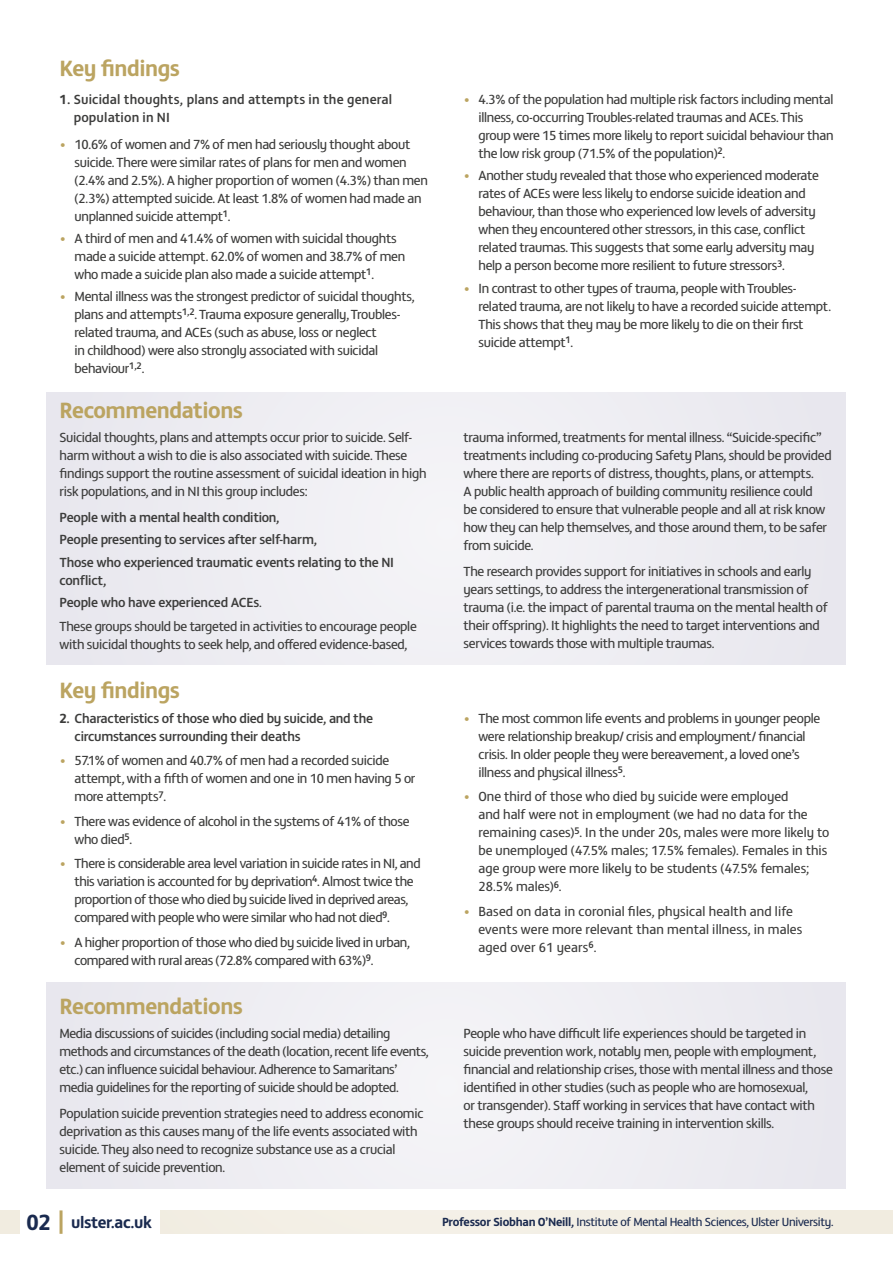
<style>
.page{position:relative;width:893px;height:1263px;background:#fff}
.page>*{position:absolute;margin:0;border:0;box-sizing:border-box;transform-origin:0 0}
.t1{font:700 22.5px "FS Matthew";letter-spacing:-.02em;color:#bba461}
.t2{font:700 16.5px "FS Matthew";letter-spacing:-.02em;color:#1a2a4f}
.t3{font:13.5px/18px "FS Matthew";letter-spacing:-.02em;color:#3c3c3b}
.t4{font:13.5px/18px "FS Matthew";color:#3c3c3b}
.t5{font:500 13.5px/22.2px "FS Matthew";letter-spacing:-.02em;color:#3c3c3b}
.t6{font:13.5px/18px "FS Matthew";letter-spacing:.01em;color:#3c3c3b}
.t7{font:500 13.5px/18px "FS Matthew";letter-spacing:.01em;color:#3c3c3b}
.t8{font:12px "FS Matthew";letter-spacing:-.02em;color:#1a2a4f}
.s1{font-weight:700}
.s2{color:#bba461}
.s3{font-weight:400}
.s4{font-size:22.5px}
</style>
<div class="page">
<div style="left:161px;top:1210px;width:732px;height:24px;background:#f1ece0"></div>
<div style="left:0;top:1210px;width:20px;height:24px;background:#f1ece0"></div>
<hr style="left:60px;top:1210px;width:3px;height:24px;background:#bba461">
<div style="left:47px;top:392px;width:799px;height:273px;background:#eeedf2"></div>
<div style="left:47px;top:982px;width:799px;height:206px;background:#eeeef3"></div>
<h1 class="t1" style="left:60px;top:50px;width:122px">Key findings</h1>
<p class="t7" style="left:74px;top:89px;width:320px;text-indent:-14px"><span class="s1">1.</span> Suicidal thoughts, plans and attempts in the general population in NI</p>
<p class="t3" style="left:75px;top:134px;width:355px;text-indent:-15px"><span class="s2">•</span> 10.6% of women and 7% of men had seriously thought about suicide. There were similar rates of plans for men and women (2.4% and 2.5%). A higher proportion of women (4.3%) than men (2.3%) attempted suicide. At least 1.8% of women had made an unplanned suicide attempt<sup>1</sup>.</p>
<p class="t3" style="left:75px;top:228px;width:332px;text-indent:-15px"><span class="s2">•</span> A third of men and 41.4% of women with suicidal thoughts made a suicide attempt. 62.0% of women and 38.7% of men who made a suicide plan also made a suicide attempt<sup>1</sup>.</p>
<p class="t3" style="left:75px;top:286px;width:341px;text-indent:-15px"><span class="s2">•</span> Mental illness was the strongest predictor of suicidal thoughts, plans and attempts<sup>1,2</sup>. Trauma exposure generally, Troubles&shy;related trauma, and ACEs (such as abuse, loss or neglect<br>in childhood) were also strongly associated with suicidal behaviour<sup>1,2</sup>.</p>
<h1 class="t1" style="left:60px;top:392px;width:185px">Recommendations</h1>
<p class="t3" style="left:60px;top:427px;width:368px">Suicidal thoughts, plans and attempts occur prior to suicide. Self&shy;harm without a wish to die is also associated with suicide. These findings support the routine assessment of suicidal ideation in high risk populations, and in NI this group includes:</p>
<p class="t5" style="left:60px;top:505px;width:336px">People with a mental health condition,<br>People presenting to services after self-harm,<br>Those who experienced traumatic events relating to the NI</p>
<p class="t5" style="left:60px;top:568px;width:204px">conflict,<br>People who have experienced ACEs<span class="s3">.</span></p>
<p class="t3" style="left:60px;top:617px;width:359px">These groups should be targeted in activities to encourage people with suicidal thoughts to seek help, and offered evidence-based,</p>
<h1 class="t1" style="left:60px;top:672px;width:122px">Key findings</h1>
<p class="t5" style="left:75px;top:708px;width:300px;line-height:18px;text-indent:-15px"><span class="s1">2.</span> Characteristics of those who died by suicide, and the circumstances surrounding their deaths</p>
<p class="t3" style="left:75px;top:751px;width:343px;text-indent:-15px"><span class="s2">•</span> 57.1% of women and 40.7% of men had a recorded suicide attempt, with a fifth of women and one in 10 men having 5 or more attempts<sup>7</sup>.</p>
<p class="t3" style="left:75px;top:811px;width:337px;text-indent:-15px"><span class="s2">•</span> There was evidence of alcohol in the systems of 41% of those who died<sup>5</sup>.</p>
<p class="t3" style="left:75px;top:853px;width:348px;text-indent:-15px"><span class="s2">•</span> There is considerable area level variation in suicide rates in NI, and this variation is accounted for by deprivation<sup>4</sup>. Almost twice the proportion of those who died by suicide lived in deprived areas, compared with people who were similar who had not died<sup>9</sup>.</p>
<p class="t3" style="left:75px;top:932px;width:337px;text-indent:-15px"><span class="s2">•</span> A higher proportion of those who died by suicide lived in urban, compared with rural areas (72.8% compared with 63%)<sup>9</sup>.</p>
<h1 class="t1" style="left:60px;top:988px;width:185px">Recommendations</h1>
<p class="t3" style="left:60px;top:1023px;width:371px">Media discussions of suicides (including social media) detailing methods and circumstances of the death (location, recent life events, etc.) can influence suicidal behaviour. Adherence to Samaritans’ media guidelines for the reporting of suicide should be adopted.</p>
<p class="t3" style="left:60px;top:1104px;width:365px">Population suicide prevention strategies need to address economic deprivation as this causes many of the life events associated with suicide. They also need to recognize substance use as a crucial element of suicide prevention.</p>
<p class="t3" style="left:478px;top:89px;width:356px;text-indent:-15px"><span class="s2">•</span> 4.3% of the population had multiple risk factors including mental illness, co-occurring Troubles-related traumas and ACEs. This group were 15 times more likely to report suicidal behaviour than the low risk group (71.5% of the population)<sup>2</sup>.</p>
<p class="t3" style="left:478px;top:166px;width:342px;text-indent:-15px"><span class="s2">•</span> Another study revealed that those who experienced moderate rates of ACEs were less likely to endorse suicide ideation and behaviour, than those who experienced low levels of adversity when they encountered other stressors, in this case, conflict related traumas. This suggests that some early adversity may help a person become more resilient to future stressors<sup>3</sup>.</p>
<p class="t3" style="left:478px;top:278px;width:354px;text-indent:-15px"><span class="s2">•</span> In contrast to other types of trauma, people with Troubles&shy;related trauma, are not likely to have a recorded suicide attempt.<br>This shows that they may be more likely to die on their first suicide attempt<sup>1</sup>.</p>
<p class="t3" style="left:463px;top:427px;width:370px">trauma informed, treatments for mental illness. “Suicide-specific” treatments including co-producing Safety Plans, should be provided where there are reports of distress, thoughts, plans, or attempts.<br>A public health approach of building community resilience could<br>be considered to ensure that vulnerable people and all at risk know how they can help themselves, and those around them, to be safer from suicide.</p>
<p class="t3" style="left:463px;top:561px;width:366px">The research provides support for initiatives in schools and early years settings, to address the intergenerational transmission of trauma (i.e. the impact of parental trauma on the mental health of their offspring). It highlights the need to target interventions and services towards those with multiple traumas.</p>
<p class="t3" style="left:478px;top:708px;width:343px;text-indent:-15px"><span class="s2">•</span> The most common life events and problems in younger people were relationship breakup/ crisis and employment/ financial crisis. In older people they were bereavement, a loved one’s illness and physical illness<sup>5</sup>.</p>
<p class="t4" style="left:478px;top:787px;width:352px;text-indent:-15px"><span class="s2">•</span> One third of those who died by suicide were employed<br>and half were not in employment (we had no data for the remaining cases)<sup>5</sup>. In the under 20s, males were more likely to be unemployed (47.5% males; 17.5% females). Females in this age group were more likely to be students (47.5% females; 28.5% males)<sup>6</sup>.</p>
<p class="t6" style="left:478px;top:901px;width:325px;text-indent:-15px"><span class="s2">•</span> Based on data in coronial files, physical health and life events were more relevant than mental illness, in males aged over 61 years<sup>6</sup>.</p>
<p class="t3" style="left:463px;top:1023px;width:371px">People who have difficult life experiences should be targeted in suicide prevention work, notably men, people with employment, financial and relationship crises, those with mental illness and those identified in other studies (such as people who are homosexual,<br>or transgender). Staff working in services that have contact with these groups should receive training in intervention skills.</p>
<p class="t2" style="left:27px;top:1209px;width:127px"><span class="s4">02</span> ulster.ac.uk</p>
<p class="t8" style="left:442px;top:1212px;width:393px"><span class="s1">Professor Siobhan O’Neill,</span> Institute of Mental Health Sciences, Ulster University.</p>
</div>
